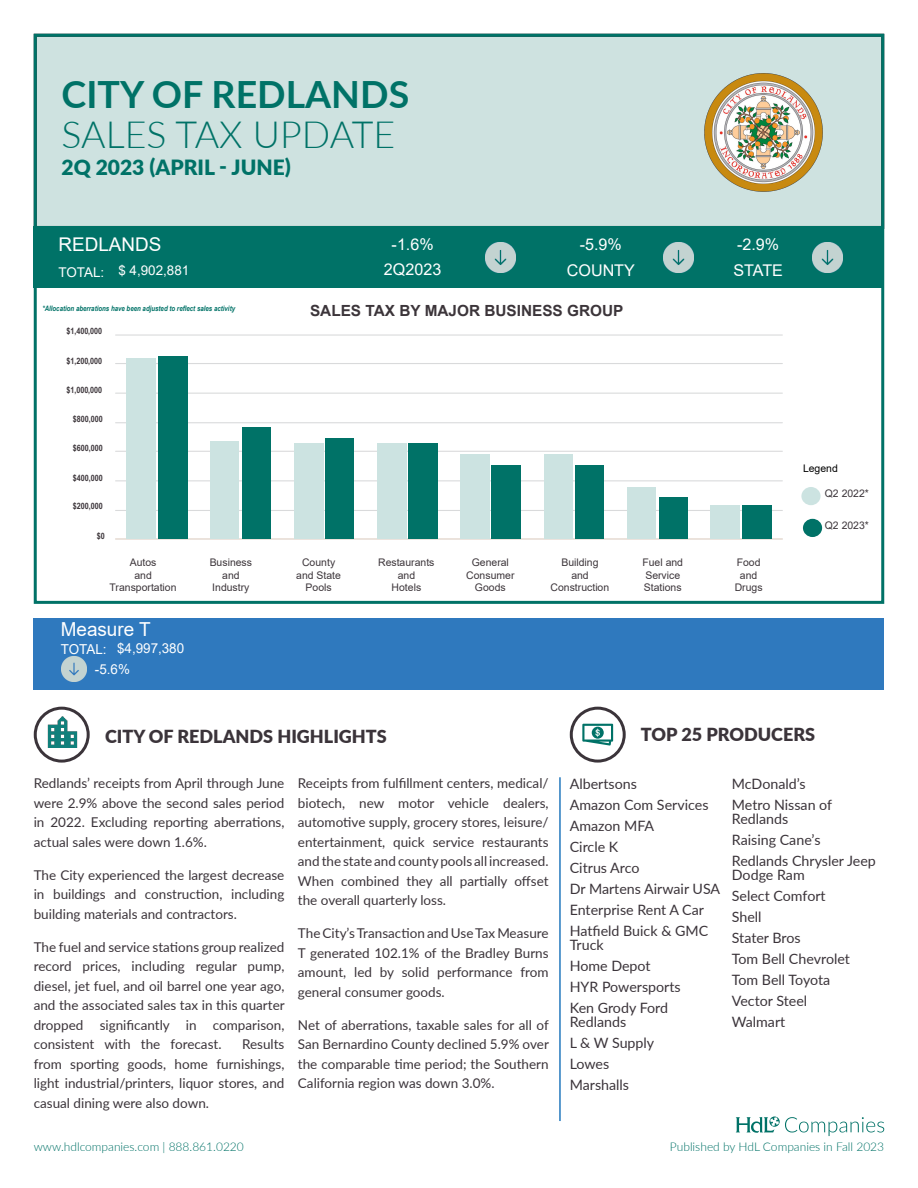
<style>
.page{position:relative;width:918px;height:1188px;background:#fff}
.page>*{position:absolute;margin:0;border:0;box-sizing:border-box;transform-origin:0 0}
.t1{font:300 37.5px "Lato";color:#007267}
.t2{font:700 37.5px "Lato";color:#007267}
.t3{font:900 21px "Lato";color:#007267}
.t4{font:19.35px "Arial";color:#fff}
.t5{font:18.9px "Arial";color:#fff}
.t6{font:900 18px "Lato";color:#3b343a}
.t7{font:16.2px "Arial";color:#fff}
.t8{font:700 15.3px "Arial";color:#3c353a}
.t9{font:14.25px/14.2px "Lato";color:#3b343a}
.t10{font:13.65px/20.4px "Arial";color:#fff}
.t11{font:13.5px/19.5px "Lato";color:#3b343a;text-align:justify}
.t12{font:13.35px "Arial";color:#fff}
.t13{font:300 12px "Lato";color:#007267}
.t14{font:10.5px/12.1px "Arial";color:#3c353a;text-align:center}
.t15{font:10.5px "Arial";color:#000}
.t16{font:700 8.7px "Arial Narrow";color:#3c353a}
.t17{font:italic 700 7.5px "Arial Narrow";color:#007267}
</style>
<div class="page">
<div style="left:35px;top:35px;width:848px;height:192px;background:#cee2e0"></div>
<div style="left:34px;top:34px;width:850px;height:570px;border:3px solid #007267"></div>
<svg style="left:736px;top:1116px;width:148px;height:20px"></svg>
<hr style="left:559px;top:777px;width:2px;height:344px;background:#2479be">
<div style="left:801px;top:487px;width:20px;height:18px;background:#cce3e1;border-radius:50%"></div>
<div style="left:803px;top:519px;width:19px;height:18px;background:#007267;border-radius:50%"></div>
<hr style="left:116px;top:510px;width:666px;height:1px;background:#d9dadb">
<hr style="left:116px;top:480px;width:666px;height:1px;background:#d9dadb">
<hr style="left:116px;top:451px;width:666px;height:1px;background:#d9dadb">
<hr style="left:116px;top:422px;width:666px;height:1px;background:#d9dadb">
<hr style="left:116px;top:393px;width:666px;height:1px;background:#d9dadb">
<hr style="left:116px;top:363px;width:666px;height:1px;background:#d9dadb">
<hr style="left:116px;top:334px;width:666px;height:2px;background:#d9dadb">
<hr style="left:116px;top:538px;width:666px;height:2px;background:#edddd1">
<div style="left:127px;top:358px;width:29px;height:181px;background:#cce3e1"></div>
<div style="left:211px;top:441px;width:28px;height:98px;background:#cce3e1"></div>
<div style="left:294px;top:444px;width:29px;height:95px;background:#cce3e1"></div>
<div style="left:377px;top:444px;width:29px;height:95px;background:#cce3e1"></div>
<div style="left:460px;top:455px;width:29px;height:84px;background:#cce3e1"></div>
<div style="left:544px;top:455px;width:28px;height:84px;background:#cce3e1"></div>
<div style="left:627px;top:487px;width:29px;height:52px;background:#cce3e1"></div>
<div style="left:710px;top:505px;width:30px;height:34px;background:#cce3e1"></div>
<div style="left:158px;top:357px;width:30px;height:182px;background:#007267"></div>
<div style="left:242px;top:427px;width:29px;height:112px;background:#007267"></div>
<div style="left:325px;top:438px;width:29px;height:101px;background:#007267"></div>
<div style="left:409px;top:444px;width:29px;height:95px;background:#007267"></div>
<div style="left:492px;top:466px;width:29px;height:73px;background:#007267"></div>
<div style="left:576px;top:466px;width:28px;height:73px;background:#007267"></div>
<div style="left:659px;top:497px;width:28px;height:42px;background:#007267"></div>
<div style="left:742px;top:505px;width:29px;height:34px;background:#007267"></div>
<img style="left:704px;top:73px;width:119px;height:119px">
<div style="left:570px;top:707px;width:56px;height:56px;border:3px solid #3b343a;border-radius:50%"></div>
<svg style="left:582px;top:724px;width:31px;height:22px"></svg>
<img style="left:43px;top:714px;width:39px;height:38px">
<div style="left:34px;top:707px;width:56px;height:56px;border:3px solid #3b343a;border-radius:50%"></div>
<div style="left:34px;top:618px;width:850px;height:72px;background:#2f79be"></div>
<img style="left:61px;top:657px;width:26px;height:25px">
<div style="left:34px;top:227px;width:850px;height:61px;background:#007267"></div>
<img style="left:485px;top:242px;width:31px;height:31px">
<img style="left:663px;top:242px;width:31px;height:31px">
<img style="left:812px;top:242px;width:31px;height:31px">
<p class="t2" style="left:62px;top:66px;width:349px">CITY OF REDLANDS</p>
<p class="t1" style="left:62px;top:109px;width:335px">SALES TAX UPDATE</p>
<p class="t3" style="left:62px;top:151px;width:231px">2Q 2023 (APRIL - JUNE)</p>
<p class="t5" style="left:58px;top:231px;width:104px">REDLANDS</p>
<p class="t12" style="left:58px;top:262px;width:132px">TOTAL: $ 4,902,881</p>
<p class="t17" style="left:42px;top:303px;width:194px">*Allocation aberrations have been adjusted to reflect sales activity</p>
<p class="t16" style="left:66px;top:324px;width:37px">$1,400,000</p>
<p class="t16" style="left:66px;top:354px;width:37px">$1,200,000</p>
<p class="t16" style="left:66px;top:384px;width:37px">$1,000,000</p>
<p class="t16" style="left:73px;top:412px;width:31px">$800,000</p>
<p class="t16" style="left:73px;top:442px;width:31px">$600,000</p>
<p class="t16" style="left:73px;top:471px;width:31px">$400,000</p>
<p class="t16" style="left:73px;top:500px;width:31px">$200,000</p>
<p class="t16" style="left:97px;top:529px;width:9px">$0</p>
<p class="t7" style="left:392px;top:233px;width:44px">-1.6%</p>
<p class="t7" style="left:580px;top:233px;width:44px">-5.9%</p>
<p class="t7" style="left:737px;top:233px;width:44px">-2.9%</p>
<p class="t7" style="left:567px;top:259px;width:70px">COUNTY</p>
<p class="t7" style="left:733px;top:259px;width:51px">STATE</p>
<p class="t7" style="left:384px;top:258px;width:59px">2Q2023</p>
<p class="t8" style="left:310px;top:300px;width:315px">SALES TAX BY MAJOR BUSINESS GROUP</p>
<p class="t14" style="left:110px;top:557px;width:69px">Autos<br>and<br>Transportation</p>
<p class="t14" style="left:210px;top:557px;width:44px">Business and<br>Industry</p>
<p class="t14" style="left:296px;top:557px;width:46px">County and State<br>Pools</p>
<p class="t14" style="left:378px;top:557px;width:58px">Restaurants and<br>Hotels</p>
<p class="t14" style="left:466px;top:557px;width:50px">General<br>Consumer<br>Goods</p>
<p class="t14" style="left:551px;top:557px;width:60px">Building<br>and<br>Construction</p>
<p class="t14" style="left:642px;top:557px;width:42px;text-align:left">Fuel and<br>Service<br>Stations</p>
<p class="t14" style="left:735px;top:557px;width:29px">Food and<br>Drugs</p>
<p class="t4" style="left:61px;top:616px;width:92px">Measure T</p>
<p class="t10" style="left:117px;top:638px;width:69px">$4,997,380</p>
<p class="t10" style="left:95px;top:639px;width:37px;text-indent:-34px">TOTAL: -5.6%</p>
<p class="t15" style="left:803px;top:461px;width:36px">Legend</p>
<p class="t14" style="left:825px;top:488px;width:46px">Q2 2022*</p>
<p class="t14" style="left:825px;top:519px;width:46px">Q2 2023*</p>
<p class="t6" style="left:105px;top:723px;width:283px">CITY OF REDLANDS HIGHLIGHTS</p>
<p class="t6" style="left:641px;top:721px;width:176px">TOP 25 PRODUCERS</p>
<p class="t11" style="left:34px;top:773px;width:252px">Redlands’ receipts from April through June were 2.9% above the second sales period in 2022. Excluding reporting aberrations, actual sales were down 1.6%.</p>
<p class="t11" style="left:34px;top:864px;width:252px">The City experienced the largest decrease in buildings and construction, including building materials and contractors.</p>
<p class="t11" style="left:34px;top:936px;width:252px">The fuel and service stations group realized record prices, including regular pump, diesel, jet fuel, and oil barrel one year ago, and the associated sales tax in this quarter dropped significantly in comparison, consistent with the forecast.</p>
<p class="t11" style="left:34px;top:1034px;width:252px;text-indent:208px">Results from sporting goods, home furnishings, light industrial/printers, liquor stores, and casual dining were also down.</p>
<p class="t13" style="left:34px;top:1139px;width:212px">www.hdlcompanies.com | 888.861.0220</p>
<p class="t11" style="left:298px;top:773px;width:252px">Receipts from fulfillment centers, medical/ biotech, new motor vehicle dealers, automotive supply, grocery stores, leisure/ entertainment, quick service restaurants and the state and county pools all increased.<br>When combined they all partially offset the overall quarterly loss.</p>
<p class="t11" style="left:298px;top:923px;width:252px">The City’s Transaction and Use Tax Measure T generated 102.1% of the Bradley Burns amount, led by solid performance from general consumer goods.</p>
<p class="t11" style="left:298px;top:1014px;width:252px">Net of aberrations, taxable sales for all of San Bernardino County declined 5.9% over the comparable time period; the Southern California region was down 3.0%.</p>
<p class="t9" style="left:570px;top:776px;width:69px">Albertsons</p>
<p class="t9" style="left:570px;top:797px;width:140px">Amazon Com Services</p>
<p class="t9" style="left:570px;top:818px;width:86px">Amazon MFA</p>
<p class="t9" style="left:570px;top:839px;width:50px">Circle K</p>
<p class="t9" style="left:570px;top:860px;width:71px">Citrus Arco</p>
<p class="t9" style="left:570px;top:881px;width:152px">Dr Martens Airwair USA</p>
<p class="t9" style="left:570px;top:902px;width:136px">Enterprise Rent A Car</p>
<p class="t9" style="left:570px;top:923px;width:140px">Hatfield Buick &amp; GMC<br>Truck</p>
<p class="t9" style="left:570px;top:958px;width:82px">Home Depot</p>
<p class="t9" style="left:570px;top:979px;width:112px">HYR Powersports</p>
<p class="t9" style="left:570px;top:1000px;width:100px">Ken Grody Ford<br>Redlands</p>
<p class="t9" style="left:570px;top:1035px;width:86px">L &amp; W Supply</p>
<p class="t9" style="left:570px;top:1056px;width:41px">Lowes</p>
<p class="t9" style="left:570px;top:1077px;width:61px">Marshalls</p>
<p class="t9" style="left:732px;top:776px;width:75px">McDonald’s</p>
<p class="t9" style="left:732px;top:797px;width:102px">Metro Nissan of<br>Redlands</p>
<p class="t9" style="left:732px;top:832px;width:90px">Raising Cane’s</p>
<p class="t9" style="left:732px;top:853px;width:146px">Redlands Chrysler Jeep<br>Dodge Ram</p>
<p class="t9" style="left:732px;top:888px;width:95px">Select Comfort</p>
<p class="t9" style="left:732px;top:909px;width:31px">Shell</p>
<p class="t9" style="left:732px;top:930px;width:70px">Stater Bros</p>
<p class="t9" style="left:732px;top:951px;width:120px">Tom Bell Chevrolet</p>
<p class="t9" style="left:732px;top:972px;width:100px">Tom Bell Toyota</p>
<p class="t9" style="left:732px;top:993px;width:77px">Vector Steel</p>
<p class="t9" style="left:732px;top:1014px;width:55px">Walmart</p>
<p class="t13" style="left:670px;top:1139px;width:216px">Published by HdL Companies in Fall 2023</p>
</div>
